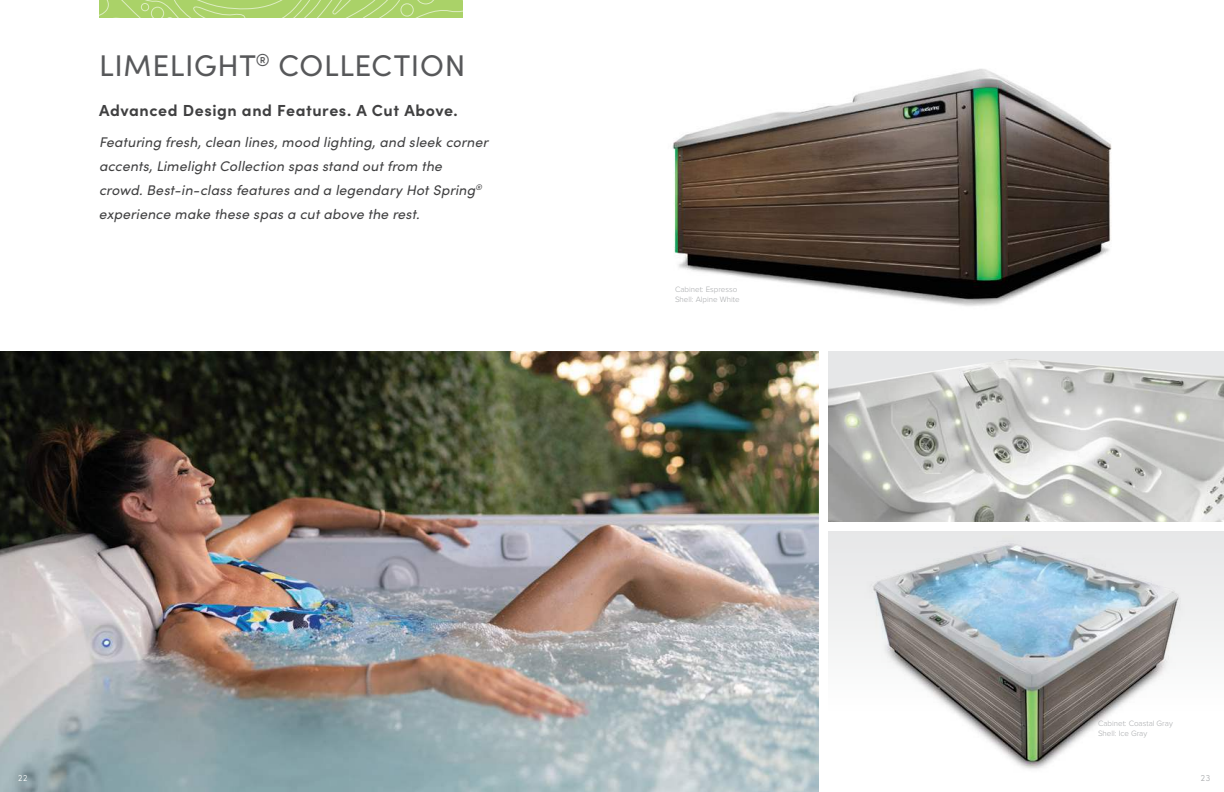
<style>
.page{position:relative;width:1224px;height:792px;background:#fff}
.page>*{position:absolute;margin:0;border:0;box-sizing:border-box;transform-origin:0 0}
.t1{font:30px "Sofia Pro";letter-spacing:.02em;color:#57585a}
.t2{font:700 16px "Sofia Pro";letter-spacing:.035em;color:#404041}
.t3{font:italic 14px/24px "Sofia Pro";letter-spacing:.015em;color:#404041}
.t4{font:300 9px "Sofia Pro";color:#a7a9ab;scale:.95 1}
.t5{font:300 9px "Sofia Pro";color:#fff;scale:.95 1}
.t6{font:300 8px/10px "Proxima Nova";color:#a7a9ab}
</style>
<div class="page">
<img style="left:672px;top:69px;width:440px;height:237px">
<img style="left:0;top:351px;width:819px;height:441px">
<div style="left:828px;top:351px;width:396px;height:171px;background:#e6e7e8"></div>
<img style="left:828px;top:359px;width:396px;height:163px">
<svg style="left:99px;top:0;width:363px;height:18px;background:#afd470"></svg>
<div style="left:828px;top:531px;width:396px;height:261px;background:linear-gradient(to right,#f3f3f4,#f4f4f4)"></div>
<img style="left:864px;top:535px;width:324px;height:253px">
<img style="left:873px;top:544px;width:306px;height:167px">
<h1 class="t1" style="left:99px;top:55px;width:368px">LIMELIGHT<sup>®</sup> COLLECTION</h1>
<p class="t2" style="left:99px;top:104px;width:360px">Advanced Design and Features. A Cut Above.</p>
<p class="t3" style="left:99px;top:132px;width:391px">Featuring fresh, clean lines, mood lighting, and sleek corner accents, Limelight Collection spas stand out from the crowd. Best-in-class features and a legendary Hot Spring<sup>® </sup>experience make these spas a cut above the rest.</p>
<p class="t6" style="left:675px;top:284px;width:66px">Cabinet: Espresso<br>Shell: Alpine White</p>
<p class="t5" style="left:18px;top:772px;width:11px">22</p>
<p class="t6" style="left:1098px;top:719px;width:76px">Cabinet: Coastal Gray<br>Shell: Ice Gray</p>
<p class="t4" style="left:1201px;top:772px;width:12px">23</p>
</div>
